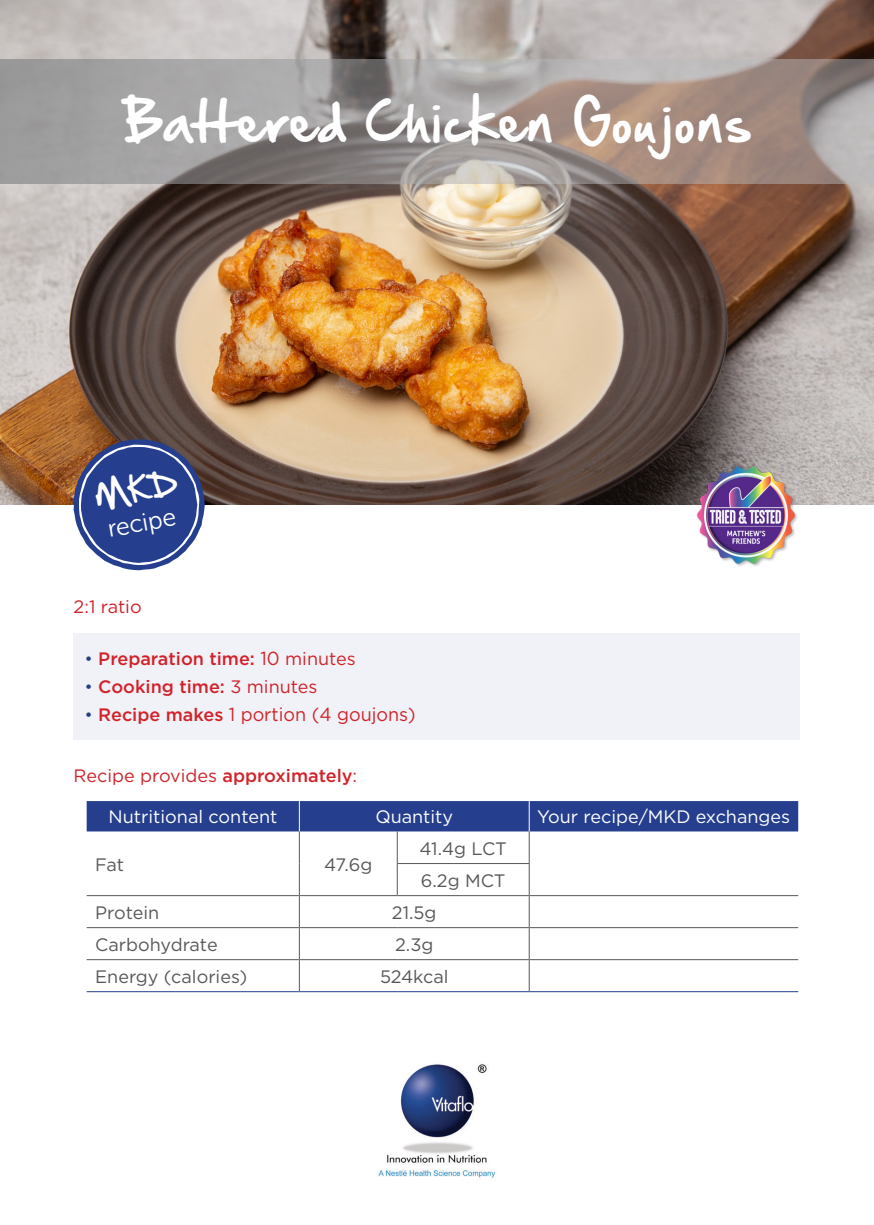
<style>
.page{position:relative;width:874px;height:1225px;background:#fff}
.page>*{position:absolute;margin:0;border:0;box-sizing:border-box;transform-origin:0 0}
.t1{font:48px "Hand Of Sean";letter-spacing:.07em;color:#fff}
.t2{font:25px "Museo Sans Rounded 300";color:#fff}
.t3{font:18.8px "Gotham";color:#d1232a;scale:.95 1}
.t4{font:18px "Gotham";color:#57585a}
.t5{font:18px "Gotham";color:#fff}
.t6{font:500 18px "Gotham";color:#d1232a}
.t7{font:18px "Gotham";color:#d1232a}
.s1{font-weight:300;color:#253f8e}
.s2{font-weight:400;font-size:18.8px}
.s3{font-weight:400}
.s4{font-weight:300;font-size:18px;color:#253f8e}
.s5{font-weight:500;font-size:18px}
.s6{font-weight:500}
</style>
<div class="page">
<img style="left:0;top:0;width:873px;height:505px">
<svg style="left:0;top:60px;width:873px;height:124px;background:#9f9693"></svg>
<div style="left:74px;top:634px;width:725px;height:106px;background:#f0f2f7"></div>
<img style="left:693px;top:463px;width:107px;height:103px">
<div style="left:87px;top:801px;width:710px;height:30px;background:#253f8e"></div>
<hr style="left:299px;top:801px;width:1px;height:30px;background:#fff">
<hr style="left:528px;top:801px;width:1px;height:30px;background:#fff">
<hr style="left:299px;top:831px;width:1px;height:32px;background:#57585a">
<hr style="left:396px;top:831px;width:1px;height:32px;background:#57585a">
<hr style="left:528px;top:831px;width:1px;height:32px;background:#57585a">
<hr style="left:299px;top:863px;width:1px;height:32px;background:#57585a">
<hr style="left:396px;top:864px;width:1px;height:31px;background:#57585a">
<hr style="left:528px;top:864px;width:1px;height:31px;background:#57585a">
<hr style="left:299px;top:896px;width:1px;height:31px;background:#57585a">
<hr style="left:528px;top:896px;width:1px;height:31px;background:#57585a">
<hr style="left:299px;top:928px;width:1px;height:31px;background:#57585a">
<hr style="left:528px;top:928px;width:1px;height:31px;background:#57585a">
<hr style="left:299px;top:960px;width:1px;height:31px;background:#57585a">
<hr style="left:528px;top:960px;width:1px;height:31px;background:#57585a">
<hr style="left:87px;top:991px;width:212px;height:1px;background:#253f8e">
<hr style="left:299px;top:991px;width:98px;height:1px;background:#253f8e">
<hr style="left:397px;top:991px;width:132px;height:1px;background:#253f8e">
<hr style="left:529px;top:991px;width:268px;height:1px;background:#253f8e">
<hr style="left:396px;top:863px;width:133px;height:1px;background:#57585a">
<hr style="left:87px;top:895px;width:212px;height:1px;background:#57585a">
<hr style="left:299px;top:895px;width:98px;height:1px;background:#57585a">
<hr style="left:397px;top:895px;width:132px;height:1px;background:#57585a">
<hr style="left:529px;top:895px;width:268px;height:1px;background:#57585a">
<hr style="left:87px;top:927px;width:212px;height:1px;background:#57585a">
<hr style="left:299px;top:927px;width:98px;height:1px;background:#57585a">
<hr style="left:397px;top:927px;width:132px;height:1px;background:#57585a">
<hr style="left:529px;top:927px;width:268px;height:1px;background:#57585a">
<hr style="left:87px;top:959px;width:212px;height:1px;background:#57585a">
<hr style="left:299px;top:959px;width:98px;height:1px;background:#57585a">
<hr style="left:397px;top:959px;width:132px;height:1px;background:#57585a">
<hr style="left:529px;top:959px;width:268px;height:1px;background:#57585a">
<img style="left:378px;top:1064px;width:118px;height:114px">
<svg style="left:73px;top:439px;width:132px;height:131px;background:#515f95"></svg>
<p class="t1" style="left:124px;top:79px;width:627px">Battered C hicken Goujons</p>
<p class="t2" style="left:106px;top:515px;width:70px;rotate:-10deg">recipe</p>
<p class="t7" style="left:74px;top:595px;width:70px">2:1 ratio</p>
<p class="t6" style="left:84px;top:646px;width:273px"><span class="s1">•</span> Preparation time: <span class="s2">10</span> <span class="s3">minutes</span></p>
<p class="t6" style="left:84px;top:674px;width:234px"><span class="s1">•</span> Cooking time: <span class="s3">3 minutes</span></p>
<p class="t3" style="left:84px;top:702px;width:350px"><span class="s4">•</span> <span class="s5">Recipe makes</span> 1 portion (4 goujons)</p>
<p class="t7" style="left:74px;top:764px;width:285px">Recipe provides <span class="s6">approximately</span>:</p>
<p class="t5" style="left:109px;top:805px;width:170px">Nutritional content</p>
<p class="t5" style="left:375px;top:805px;width:79px">Quantity</p>
<p class="t5" style="left:537px;top:805px;width:254px">Your recipe/MKD exchanges</p>
<p class="t4" style="left:95px;top:853px;width:30px">Fat</p>
<p class="t4" style="left:324px;top:853px;width:50px">47.6g</p>
<p class="t4" style="left:419px;top:837px;width:89px">41.4g LCT</p>
<p class="t4" style="left:420px;top:869px;width:86px">6.2g MCT</p>
<p class="t4" style="left:95px;top:901px;width:66px">Protein</p>
<p class="t4" style="left:392px;top:901px;width:46px">21.5g</p>
<p class="t4" style="left:95px;top:933px;width:124px">Carbohydrate</p>
<p class="t4" style="left:395px;top:933px;width:40px">2.3g</p>
<p class="t4" style="left:95px;top:965px;width:154px">Energy (calories)</p>
<p class="t4" style="left:380px;top:965px;width:70px">524kcal</p>
</div>
